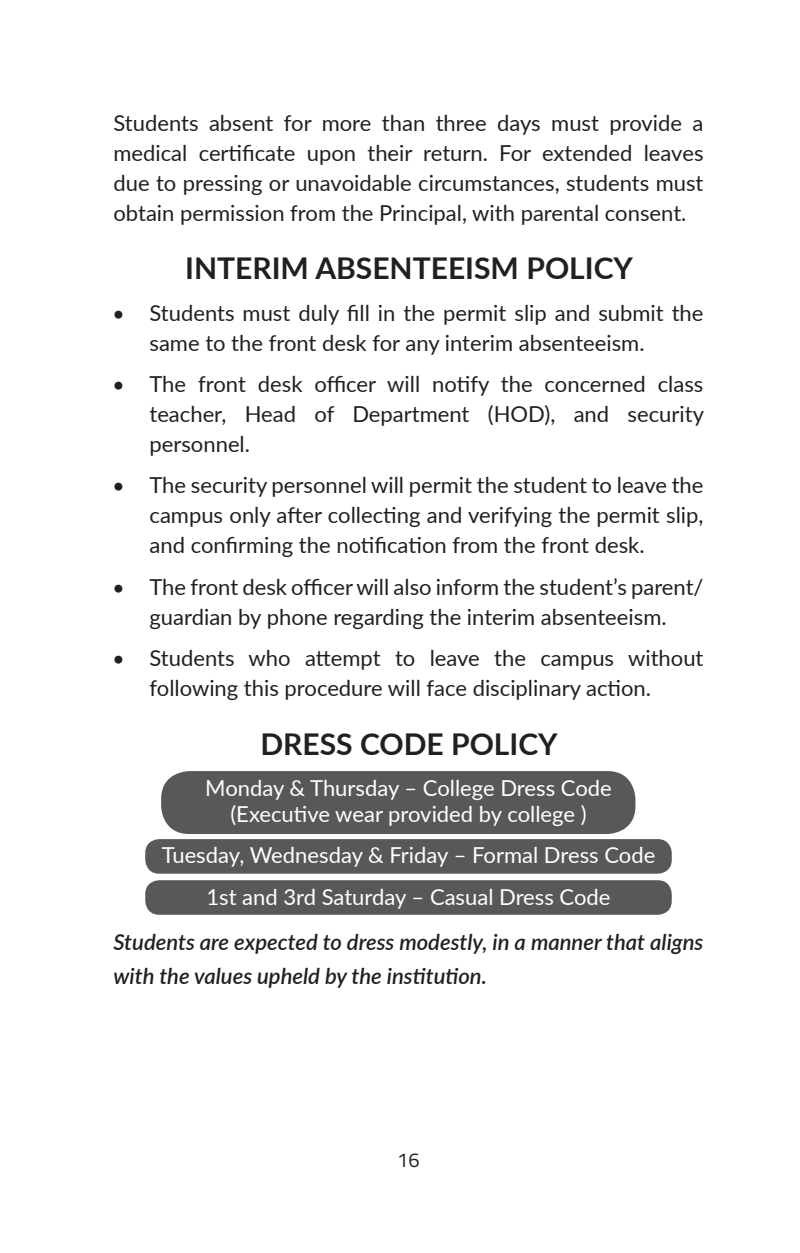
<style>
.page{position:relative;width:800px;height:1253px;background:#fff}
.page>*{position:absolute;margin:0;border:0;box-sizing:border-box;transform-origin:0 0}
.t1{font:700 30px "Lato";color:#231f20}
.t2{font:22px/30px "Lato";color:#231f20;text-align:justify}
.t3{font:22px/26px "Lato";color:#fff;text-align:center}
.t4{font:italic 600 22px/34px "Lato";color:#231f20}
.t5{font:20px "Titillium";color:#231f20}
</style>
<div class="page">
<div style="left:161px;top:771px;width:474px;height:63px;background:#57585a;border-radius:28px"></div>
<div style="left:145px;top:839px;width:526px;height:35px;background:#57585a;border-radius:14px"></div>
<div style="left:145px;top:880px;width:526px;height:35px;background:#57585a;border-radius:14px"></div>
<p class="t2" style="left:113px;top:107px;width:591px">Students absent for more than three days must provide a medical certificate upon their return. For extended leaves due to pressing or unavoidable circumstances, students must obtain permission from the Principal, with parental consent.</p>
<h1 class="t1" style="left:185px;top:246px;width:449px">INTERIM ABSENTEEISM POLICY</h1>
<p class="t2" style="left:149px;top:297px;width:555px;text-indent:-36px">• Students must duly fill in the permit slip and submit the same to the front desk for any interim absenteeism.</p>
<p class="t2" style="left:149px;top:368px;width:556px;text-indent:-36px">• The front desk officer will notify the concerned class teacher, Head of Department (HOD), and security personnel.</p>
<p class="t2" style="left:149px;top:470px;width:555px;text-indent:-36px">• The security personnel will permit the student to leave the campus only after collecting and verifying the permit slip, and confirming the notification from the front desk.</p>
<p class="t2" style="left:113px;top:571px;width:591px;text-align:center">• The front desk officer will also inform the student’s parent/ guardian by phone regarding the interim absenteeism.</p>
<p class="t2" style="left:149px;top:642px;width:555px;text-indent:-36px">• Students who attempt to leave the campus without following this procedure will face disciplinary action.</p>
<h1 class="t1" style="left:260px;top:721px;width:299px">DRESS CODE POLICY</h1>
<p class="t3" style="left:205px;top:774px;width:408px">Monday &amp; Thursday – College Dress Code (Executive wear provided by college )</p>
<p class="t3" style="left:162px;top:834px;width:495px;line-height:41.4px">Tuesday, Wednesday &amp; Friday – Formal Dress Code<br>1st and 3rd Saturday – Casual Dress Code</p>
<p class="t4" style="left:113px;top:924px;width:591px">Students are expected to dress modestly, in a manner that aligns with the values upheld by the institution.</p>
<p class="t5" style="left:397px;top:1146px;width:24px">16</p>
</div>
